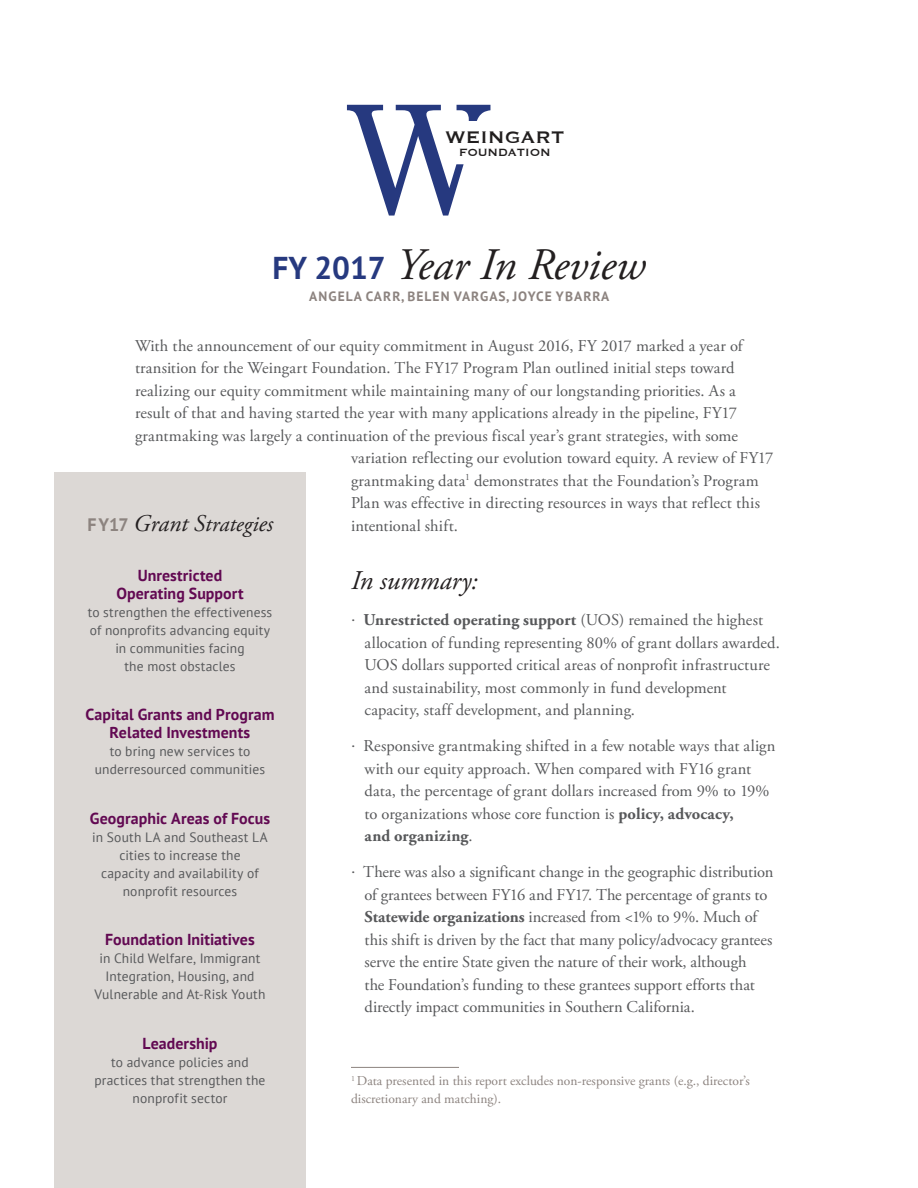
<style>
.page{position:relative;width:918px;height:1188px;background:#fff}
.page>*{position:absolute;margin:0;border:0;box-sizing:border-box;transform-origin:0 0}
.headline_1{font:italic 45px "Adobe Garamond Pro";color:#231f20}
.headline3{font:italic 27px "Adobe Garamond Pro";color:#231f20}
.body_text{font:italic 24px "Adobe Garamond Pro";color:#231f20}
.t1{font:21.75px "Copperplate";letter-spacing:.005em;color:#211e1e}
.body_text-2{font:16.5px/22.5px "Adobe Garamond Pro";letter-spacing:.005em;color:#57585a}
.callout_text{font:700 15.9px/18px "PT Sans";letter-spacing:.005em;color:#620952;text-align:center}
.t2{font:13.65px "Copperplate";letter-spacing:-.005em;color:#211e1e}
.callout_text-2{font:13.5px/18px "PT Sans";letter-spacing:.01em;color:#57585a;text-align:center}
.footnote{font:13.5px/18px "Adobe Garamond Pro";color:#8c837f}
.italic_subheadline{font:700 13.5px "PT Sans";letter-spacing:.08em;color:#8c837f}
.s1{font-family:"PT Sans";font-weight:700;font-style:normal;font-size:31.5px;color:#26397f}
.s2{font-family:"PT Sans";font-weight:700;font-style:normal;font-size:18px;color:#8c837f}
.s3{font-size:22.5px}
.s4{font-family:"PT Sans"}
.s5{font-weight:700}
</style>
<div class="page">
<svg style="left:347px;top:105px;width:143px;height:111px"></svg>
<hr style="left:351px;top:1067px;width:108px;height:1px;background:#8c837f">
<div style="left:54px;top:472px;width:252px;height:716px;background:#dcd8d5"></div>
<p class="t1" style="left:445px;top:123px;width:121px">WEINGART</p>
<p class="t2" style="left:459px;top:143px;width:93px">FOUNDATION</p>
<p class="headline_1" style="left:273px;top:238px;width:374px"><span class="s1">FY 2017</span> Year In Review</p>
<p class="italic_subheadline" style="left:309px;top:288px;width:302px">ANGELA CARR, BELEN VARGAS, JOYCE YBARRA</p>
<p class="body_text-2" style="left:135px;top:335px;width:609px">With the announcement of our equity commitment in August 2016, FY 2017 marked a year of</p>
<p class="body_text-2" style="left:135px;top:358px;width:601px">transition for the Weingart Foundation. The FY17 Program Plan outlined initial steps toward</p>
<p class="body_text-2" style="left:135px;top:380px;width:602px">realizing our equity commitment while maintaining many of our longstanding priorities. As a</p>
<p class="body_text-2" style="left:135px;top:403px;width:603px">result of that and having started the year with many applications already in the pipeline, FY17</p>
<p class="body_text-2" style="left:135px;top:425px;width:605px">grantmaking was largely a continuation of the previous fiscal year’s grant strategies, with some</p>
<p class="body_text-2" style="left:351px;top:448px;width:424px">variation reflecting our evolution toward equity. A review of FY17</p>
<p class="body_text-2" style="left:351px;top:470px;width:409px">grantmaking data<sup>1</sup> demonstrates that the Foundation’s Program</p>
<p class="body_text-2" style="left:351px;top:493px;width:411px">Plan was effective in directing resources in ways that reflect this</p>
<p class="body_text-2" style="left:351px;top:515px;width:108px">intentional shift.</p>
<p class="body_text" style="left:88px;top:509px;width:187px"><span class="s2">FY17</span> Grant S<span class="s3">trategi</span>es</p>
<p class="callout_text" style="left:116px;top:566px;width:129px">Unrestricted<br>Operating Support</p>
<p class="callout_text-2" style="left:88px;top:603px;width:186px">to strengthen the effectiveness of nonprofits advancing equity in communities facing<br>the most obstacles</p>
<p class="callout_text" style="left:86px;top:705px;width:190px">Capital Grants and Program<br>Related Investments</p>
<p class="callout_text-2" style="left:95px;top:742px;width:172px">to bring new services to underresourced communities</p>
<p class="callout_text" style="left:90px;top:809px;width:182px">Geographic Areas of Focus</p>
<p class="callout_text-2" style="left:92px;top:828px;width:177px">in South LA and Southeast LA cities to increase the<br>capacity and availability of nonprofit resources</p>
<p class="callout_text" style="left:105px;top:930px;width:151px">Foundation Initiatives</p>
<p class="callout_text-2" style="left:95px;top:949px;width:172px">in Child Welfare, Immigrant<br>Integration, Housing, and<br>Vulnerable and At-Risk Youth</p>
<p class="callout_text" style="left:142px;top:1034px;width:77px">Leadership</p>
<p class="callout_text-2" style="left:94px;top:1053px;width:173px">to advance policies and practices that strengthen the nonprofit sector</p>
<p class="headline3" style="left:351px;top:565px;width:128px">In summary:</p>
<p class="body_text-2" style="left:364px;top:610px;width:417px;text-indent:-14px"><span class="s4">·</span> <span class="s5">Unrestricted operating support</span> (UOS) remained the highest allocation of funding representing 80% of grant dollars awarded.<br>UOS dollars supported critical areas of nonprofit infrastructure and sustainability, most commonly in fund development capacity, staff development, and planning.</p>
<p class="body_text-2" style="left:364px;top:736px;width:413px;text-indent:-14px"><span class="s4">·</span> Responsive grantmaking shifted in a few notable ways that align with our equity approach. When compared with FY16 grant data, the percentage of grant dollars increased from 9% to 19% to organizations whose core function is <span class="s5">policy, advocacy,<br>and organizing</span>.</p>
<p class="body_text-2" style="left:364px;top:862px;width:410px;text-indent:-14px"><span class="s4">·</span> There was also a significant change in the geographic distribution of grantees between FY16 and FY17. The percentage of grants to <span class="s5">Statewide organizations</span> increased from &lt;1% to 9%. Much of this shift is driven by the fact that many policy/advocacy grantees serve the entire State given the nature of their work, although<br>the Foundation’s funding to these grantees support efforts that directly impact communities in Southern California.</p>
<p class="footnote" style="left:351px;top:1073px;width:400px"><sup>1</sup> Data presented in this report excludes non-responsive grants (e.g., director’s discretionary and matching).</p>
</div>
